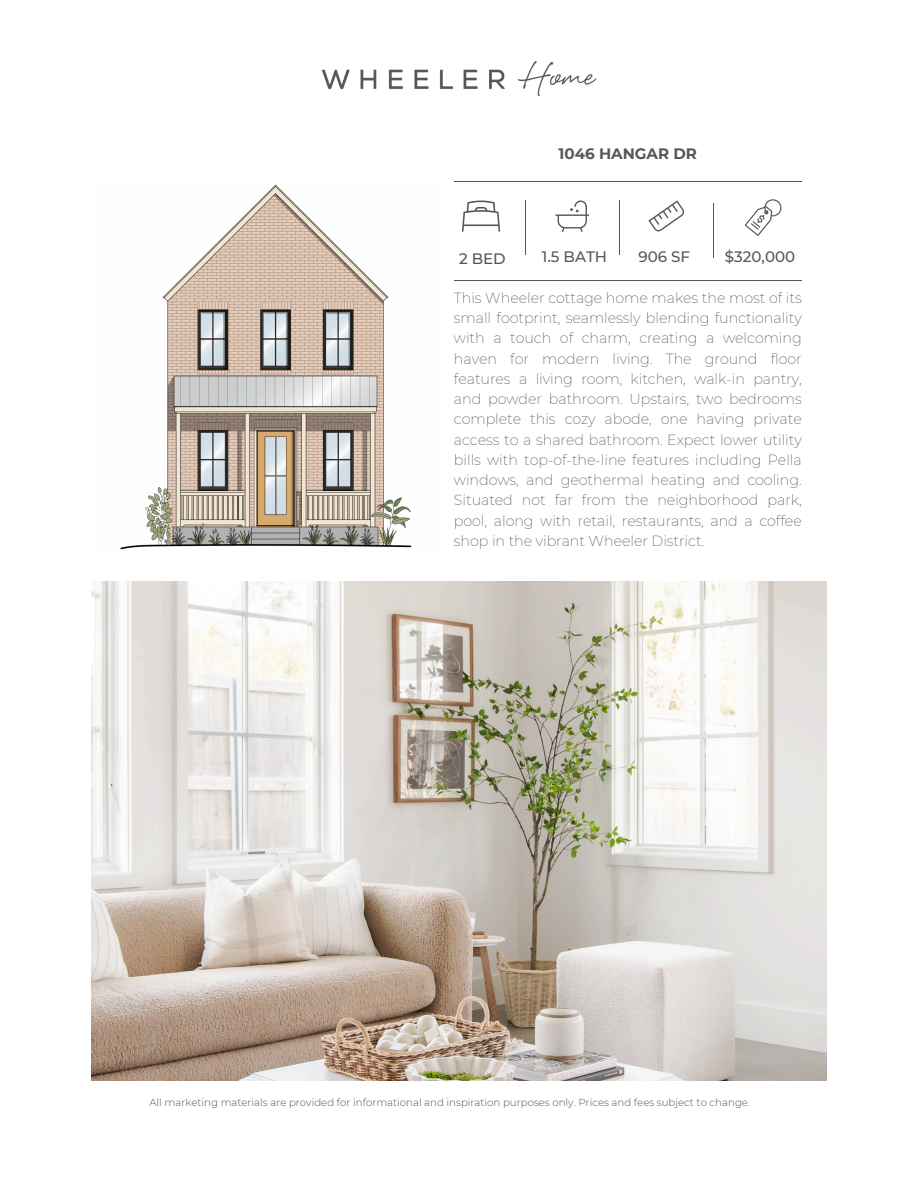
<style>
.page{position:relative;width:918px;height:1188px;background:#fff}
.page>*{position:absolute;margin:0;border:0;box-sizing:border-box;transform-origin:0 0}
.t1{font:500 15.15px "Montserrat";color:#565559}
.t2{font:700 15.15px "Montserrat";color:#565559}
.t3{font:200 14.4px/20.2px "Montserrat";letter-spacing:-.005em;color:#565559;text-align:justify}
.t4{font:300 10.2px "Montserrat";color:#565559}
</style>
<div class="page">
<img style="left:92px;top:582px;width:734px;height:498px">
<img style="left:321px;top:61px;width:276px;height:36px">
<div style="left:594px;top:0;width:116px;height:67px;background:#fff"></div>
<img style="left:120px;top:184px;width:292px;height:366px">
<hr style="left:454px;top:181px;width:347px;height:1px;background:#565559">
<svg style="left:462px;top:201px;width:38px;height:31px"></svg>
<hr style="left:525px;top:200px;width:1px;height:55px;background:#565559">
<svg style="left:555px;top:200px;width:34px;height:32px"></svg>
<hr style="left:619px;top:200px;width:1px;height:55px;background:#565559">
<svg style="left:648px;top:200px;width:36px;height:31px"></svg>
<hr style="left:454px;top:280px;width:347px;height:1px;background:#565559">
<svg style="left:745px;top:199px;width:36px;height:37px"></svg>
<hr style="left:713px;top:203px;width:1px;height:55px;background:#565559">
<h1 class="t2" style="left:559px;top:144px;width:140px">1046 HANGAR DR</h1>
<h1 class="t1" style="left:459px;top:249px;width:48px">2 BED</h1>
<h1 class="t1" style="left:638px;top:248px;width:53px">906 SF</h1>
<h1 class="t1" style="left:542px;top:248px;width:67px">1.5 BATH</h1>
<h3 class="t1" style="left:725px;top:248px;width:72px">$320,000</h3>
<h2 class="t3" style="left:454px;top:288px;width:349px">This Wheeler cottage home makes the most of its small footprint, seamlessly blending functionality with a touch of charm, creating a welcoming haven for modern living. The ground floor features a living room, kitchen, walk-in pantry, and powder bathroom. Upstairs, two bedrooms complete this cozy abode, one having private access to a shared bathroom. Expect lower utility bills with top-of-the-line features including Pella windows, and geothermal heating and cooling.<br>Situated not far from the neighborhood park, pool, along with retail, restaurants, and a coffee shop in the vibrant Wheeler District.</h2>
<p class="t4" style="left:149px;top:1096px;width:602px">All marketing materials are provided for informational and inspiration purposes only. Prices and fees subject to change.</p>
</div>
